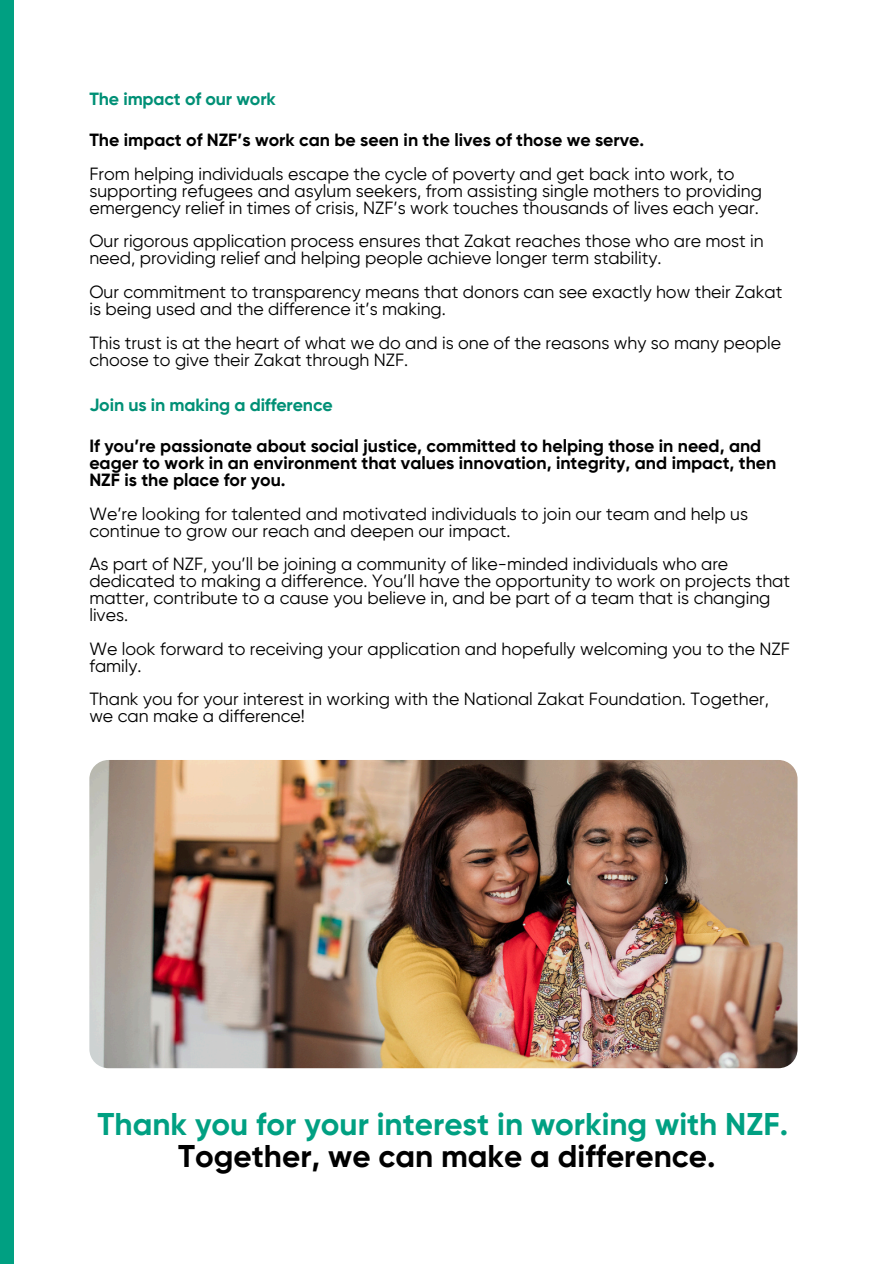
<style>
.page{position:relative;width:894px;height:1264px;background:#fff}
.page>*{position:absolute;margin:0;border:0;box-sizing:border-box;transform-origin:0 0}
.t1{font:700 31.5px/32.2px "Gilroy";color:#00a082;text-align:center}
.t2{font:17.7px/16.8px "Gilroy";color:#000}
.t3{font:700 17.7px/16.8px "Gilroy";color:#000}
.t4{font:700 17.7px "Gilroy";letter-spacing:-.005em;color:#009076}
.s1{color:#000}
</style>
<div class="page">
<div style="left:0;top:0;width:13px;height:1263px;background:#00a082"></div>
<img style="left:89px;top:760px;width:708px;height:308px;border-radius:19px">
<h2 class="t4" style="left:89px;top:88px;width:188px">The impact of our work</h2>
<h2 class="t3" style="left:89px;top:132px;width:556px">The impact of NZF’s work can be seen in the lives of those we serve.</h2>
<p class="t2" style="left:89px;top:165px;width:674px">From helping individuals escape the cycle of poverty and get back into work, to supporting refugees and asylum seekers, from assisting single mothers to providing emergency relief in times of crisis, NZF’s work touches thousands of lives each year.</p>
<p class="t2" style="left:89px;top:233px;width:675px">Our rigorous application process ensures that Zakat reaches those who are most in need, providing relief and helping people achieve longer term stability.</p>
<p class="t2" style="left:89px;top:283px;width:694px">Our commitment to transparency means that donors can see exactly how their Zakat is being used and the difference it’s making.</p>
<p class="t2" style="left:89px;top:334px;width:693px">This trust is at the heart of what we do and is one of the reasons why so many people choose to give their Zakat through NZF.</p>
<p class="t4" style="left:89px;top:394px;width:245px">Join us in making a difference</p>
<h2 class="t3" style="left:89px;top:438px;width:688px">If you’re passionate about social justice, committed to helping those in need, and eager to work in an environment that values innovation, integrity, and impact, then<br>NZF is the place for you.</h2>
<p class="t2" style="left:89px;top:505px;width:660px">We’re looking for talented and motivated individuals to join our team and help us continue to grow our reach and deepen our impact.</p>
<p class="t2" style="left:89px;top:556px;width:702px">As part of NZF, you’ll be joining a community of like-minded individuals who are dedicated to making a difference. You’ll have the opportunity to work on projects that matter, contribute to a cause you believe in, and be part of a team that is changing lives.</p>
<p class="t2" style="left:89px;top:640px;width:701px">We look forward to receiving your application and hopefully welcoming you to the NZF family.</p>
<p class="t2" style="left:89px;top:691px;width:680px">Thank you for your interest in working with the National Zakat Foundation. Together, we can make a difference!</p>
<h1 class="t1" style="left:98px;top:1108px;width:691px">Thank you for your interest in working with NZF.<br><span class="s1">Together, we can make a difference.</span></h1>
</div>
